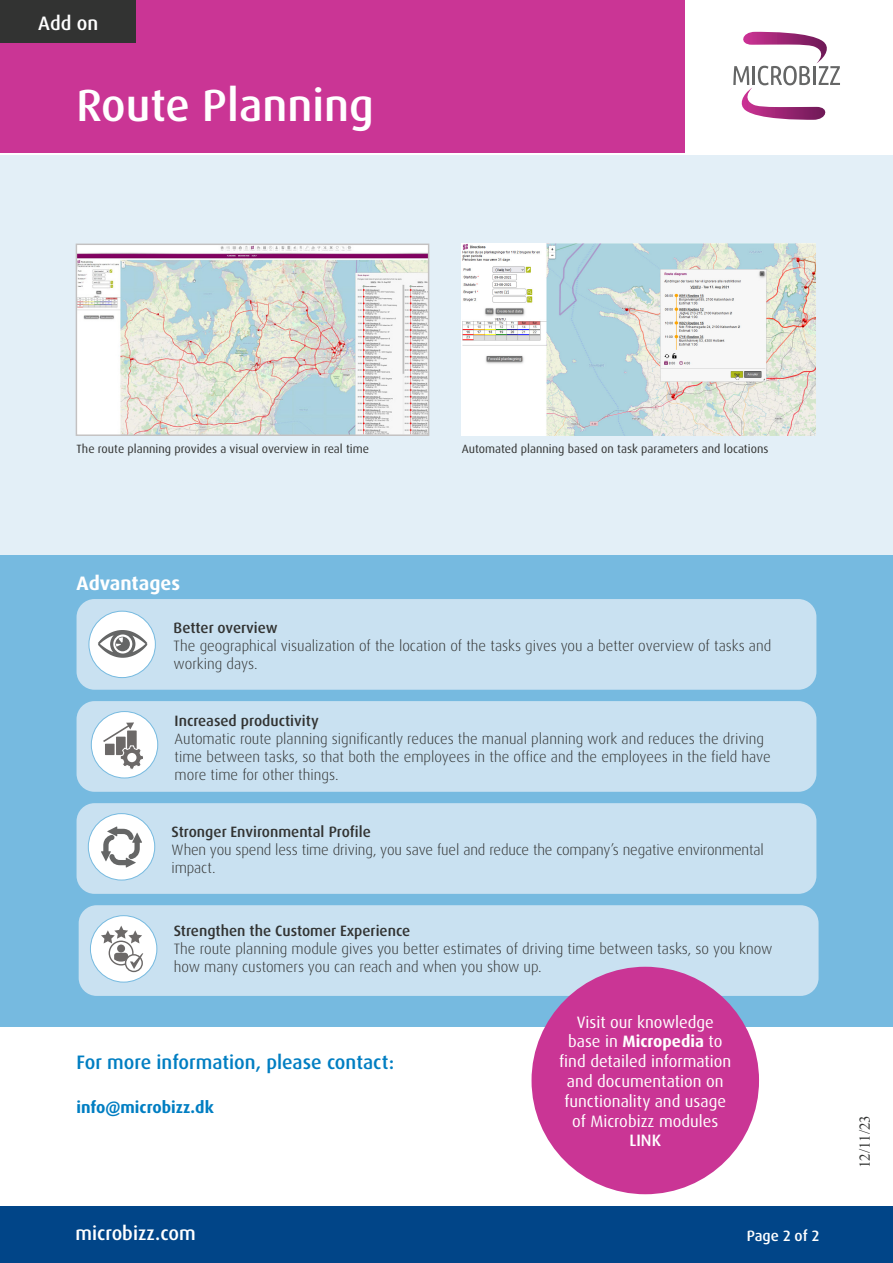
<style>
.page{position:relative;width:893px;height:1263px;background:#fff}
.page>*{position:absolute;margin:0;border:0;box-sizing:border-box;transform-origin:0 0}
.t1{font:500 45px "Dax Pro";color:#fff}
.t2{font:500 19.5px "Dax Pro";color:#007ec2}
.t3{font:500 19.5px "Dax Pro";color:#fff}
.t4{font:700 19.5px "Dax Pro";color:#fff}
.t5{font:16.5px/19.8px "Dax Pro";color:#fff;text-align:center}
.t6{font:700 16.5px "Dax Pro";color:#007ec2}
.t7{font:500 16.5px "Dax Pro";color:#fff}
.t8{font:300 15px/18px "Dax Pro";color:#323332}
.t9{font:500 15px "Dax Pro";color:#323332}
.t10{font:15px "Times New Roman";color:#323332}
.t11{font:500 15px "Dax Pro";letter-spacing:-.005em;color:#fff}
.t12{font:12px "Dax Pro";color:#323332}
.s1{font-weight:700}
</style>
<div class="page">
<div style="left:0;top:155px;width:893px;height:443px;background:#e3eff7"></div>
<div style="left:0;top:0;width:685px;height:152px;background:#ca3595"></div>
<div style="left:0;top:1206px;width:893px;height:57px;background:#014588"></div>
<div style="left:0;top:555px;width:893px;height:471px;background:#76bae0"></div>
<div style="left:77px;top:803px;width:739px;height:91px;background:#c9e1f1;border-radius:18px"></div>
<div style="left:88px;top:814px;width:67px;height:66px;background:#fff;border-radius:50%"></div>
<div style="left:88px;top:813px;width:67px;height:67px;border:1px solid #76bae0;border-radius:50%"></div>
<div style="left:77px;top:599px;width:739px;height:91px;background:#c9e1f1;border-radius:18px"></div>
<div style="left:77px;top:701px;width:739px;height:91px;background:#c9e1f1;border-radius:18px"></div>
<div style="left:91px;top:711px;width:67px;height:67px;background:#fff;border-radius:50%"></div>
<div style="left:91px;top:711px;width:67px;height:67px;border:1px solid #76bae0;border-radius:50%"></div>
<div style="left:79px;top:905px;width:740px;height:91px;background:#c9e1f1;border-radius:18px"></div>
<div style="left:90px;top:916px;width:67px;height:66px;background:#fff;border-radius:50%"></div>
<div style="left:90px;top:915px;width:67px;height:67px;border:1px solid #76bae0;border-radius:50%"></div>
<div style="left:89px;top:611px;width:66px;height:67px;background:#fff;border-radius:50%"></div>
<div style="left:89px;top:611px;width:67px;height:67px;border:1px solid #76bae0;border-radius:50%"></div>
<div style="left:531px;top:967px;width:228px;height:227px;background:#ca3595;border-radius:50%"></div>
<svg style="left:101px;top:826px;width:41px;height:42px"></svg>
<img style="left:462px;top:244px;width:353px;height:192px">
<div style="left:0;top:0;width:135px;height:42px;background:#323332"></div>
<svg style="left:733px;top:32px;width:107px;height:88px"></svg>
<img style="left:78px;top:246px;width:349px;height:188px">
<div style="left:76px;top:244px;width:353px;height:192px;border:1px solid #c3c1c1"></div>
<svg style="left:101px;top:926px;width:42px;height:46px"></svg>
<svg style="left:103px;top:722px;width:40px;height:48px"></svg>
<div style="left:127px;top:753px;width:10px;height:9px;background:#fff;border-radius:50%"></div>
<svg style="left:98px;top:630px;width:49px;height:28px"></svg>
<h2 class="t3" style="left:38px;top:10px;width:62px">Add on</h2>
<h1 class="t1" style="left:77px;top:76px;width:299px">Route Planning</h1>
<p class="t12" style="left:77px;top:441px;width:294px">The route planning provides a visual overview in real time</p>
<p class="t12" style="left:462px;top:441px;width:308px">Automated planning based on task parameters and locations</p>
<h2 class="t4" style="left:77px;top:570px;width:105px">Advantages</h2>
<p class="t9" style="left:174px;top:618px;width:106px">Better overview</p>
<p class="t8" style="left:174px;top:637px;width:599px">The geographical visualization of the location of the tasks gives you a better overview of tasks and working days.</p>
<p class="t9" style="left:175px;top:711px;width:146px">Increased productivity</p>
<p class="t8" style="left:175px;top:729px;width:598px">Automatic route planning significantly reduces the manual planning work and reduces the driving time between tasks, so that both the employees in the office and the employees in the field have more time for other things.</p>
<p class="t9" style="left:172px;top:822px;width:201px">Stronger Environmental Profile</p>
<p class="t8" style="left:172px;top:840px;width:594px">When you spend less time driving, you save fuel and reduce the company’s negative environmental impact.</p>
<p class="t9" style="left:174px;top:921px;width:238px">Strengthen the Customer Experience</p>
<p class="t8" style="left:174px;top:939px;width:600px">The route planning module gives you better estimates of driving time between tasks, so you know how many customers you can reach and when you show up.</p>
<p class="t5" style="left:559px;top:1012px;width:174px">Visit our knowledge base in <span class="s1">Micropedia</span> to find detailed information and documentation on functionality and usage of Microbizz modules</p>
<p class="t7" style="left:629px;top:1130px;width:33px">LINK</p>
<h2 class="t2" style="left:77px;top:1050px;width:319px">For more information, please contact:</h2>
<p class="t6" style="left:77px;top:1096px;width:139px">info@microbizz.dk</p>
<h2 class="t3" style="left:75px;top:1221px;width:122px">microbizz.com</h2>
<p class="t11" style="left:747px;top:1226px;width:74px">Page 2 of 2</p>
<p class="t10" style="left:854px;top:1168px;width:54px;rotate:-90deg">12/11/23</p>
</div>
